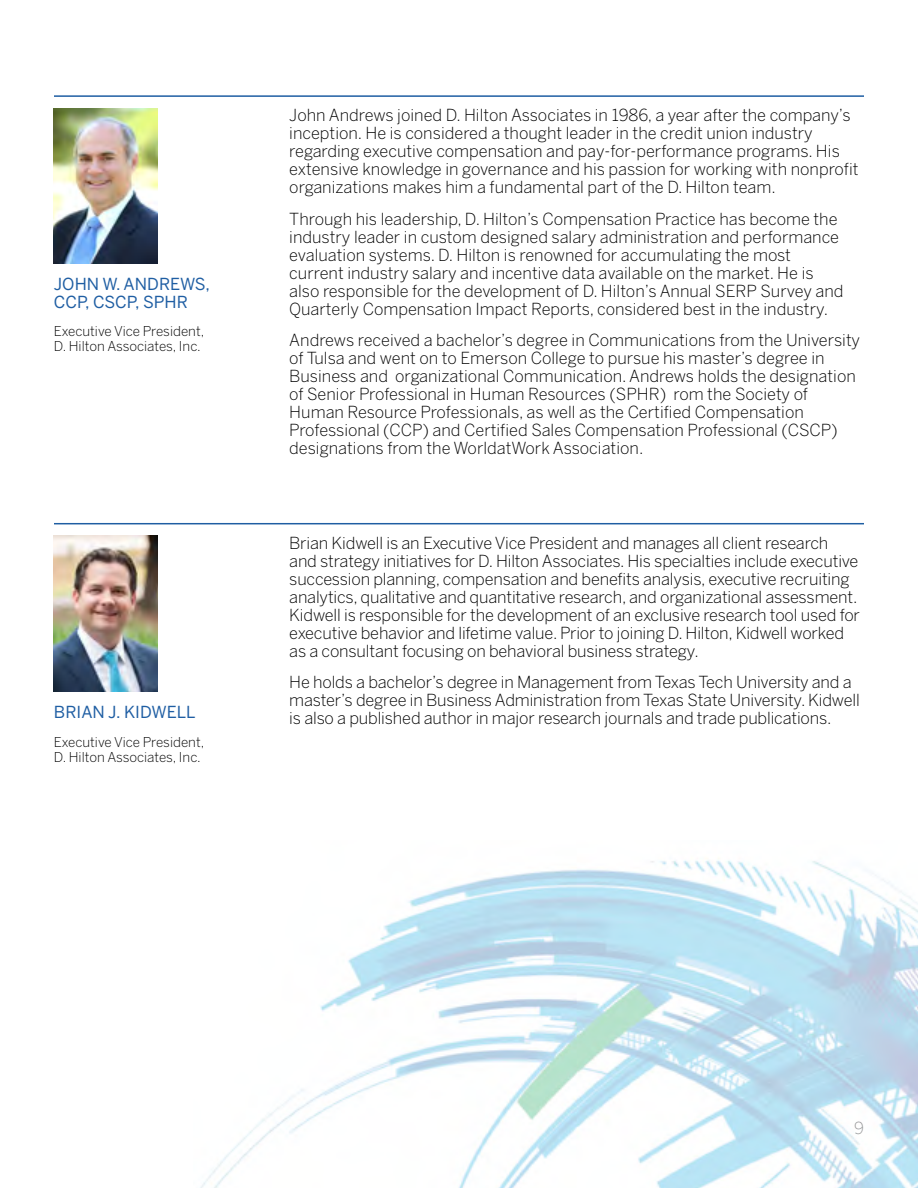
<style>
.page{position:relative;width:918px;height:1188px;background:#fff}
.page>*{position:absolute;margin:0;border:0;box-sizing:border-box;transform-origin:0 0}
.t1{font:300 16.5px/18px "Benton Sans";letter-spacing:-.01em;color:#000}
.t2{font:16.5px/18px "Benton Sans";color:#1f5ea3}
.t3{font:300 16.5px "Benton Sans";color:#6d6e71}
.t4{font:300 13.5px/15px "Benton Sans";color:#000}
</style>
<div class="page">
<img style="left:200px;top:858px;width:718px;height:330px">
<img style="left:54px;top:108px;width:104px;height:156px">
<img style="left:54px;top:536px;width:104px;height:155px">
<hr style="left:54px;top:95px;width:810px;height:2px;background:#1f5ea3">
<hr style="left:54px;top:523px;width:810px;height:1px;background:#1f5ea3">
<p class="t2" style="left:54px;top:275px;width:157px">JOHN W. ANDREWS,<br>CCP, CSCP, SPHR</p>
<p class="t4" style="left:54px;top:324px;width:152px">Executive Vice President,<br>D. Hilton Associates, Inc.</p>
<p class="t2" style="left:54px;top:703px;width:143px">BRIAN J. KIDWELL</p>
<p class="t4" style="left:54px;top:734px;width:152px">Executive Vice President,<br>D. Hilton Associates, Inc.</p>
<p class="t1" style="left:289px;top:106px;width:571px">John Andrews joined D. Hilton Associates in 1986, a year after the company’s inception. He is considered a thought leader in the credit union industry regarding executive compensation and pay-for-performance programs. His extensive knowledge in governance and his passion for working with nonprofit organizations makes him a fundamental part of the D. Hilton team.</p>
<p class="t1" style="left:289px;top:209px;width:556px">Through his leadership, D. Hilton’s Compensation Practice has become the industry leader in custom designed salary administration and performance evaluation systems. D. Hilton is renowned for accumulating the most current industry salary and incentive data available on the market. He is also responsible for the development of D. Hilton’s Annual SERP Survey and Quarterly Compensation Impact Reports, considered best in the industry.</p>
<p class="t1" style="left:289px;top:331px;width:572px">Andrews received a bachelor’s degree in Communications from the University of Tulsa and went on to Emerson College to pursue his master’s degree in Business and organizational Communication. Andrews holds the designation of Senior Professional in Human Resources (SPHR) rom the Society of Human Resource Professionals, as well as the Certified Compensation Professional (CCP) and Certified Sales Compensation Professional (CSCP) designations from the WorldatWork Association.</p>
<p class="t1" style="left:289px;top:533px;width:572px">Brian Kidwell is an Executive Vice President and manages all client research and strategy initiatives for D. Hilton Associates. His specialties include executive succession planning, compensation and benefits analysis, executive recruiting analytics, qualitative and quantitative research, and organizational assessment.<br>Kidwell is responsible for the development of an exclusive research tool used for executive behavior and lifetime value. Prior to joining D. Hilton, Kidwell worked as a consultant focusing on behavioral business strategy.</p>
<p class="t1" style="left:289px;top:673px;width:572px">He holds a bachelor’s degree in Management from Texas Tech University and a master’s degree in Business Administration from Texas State University. Kidwell is also a published author in major research journals and trade publications.</p>
<p class="t3" style="left:854px;top:1118px;width:11px">9</p>
</div>
